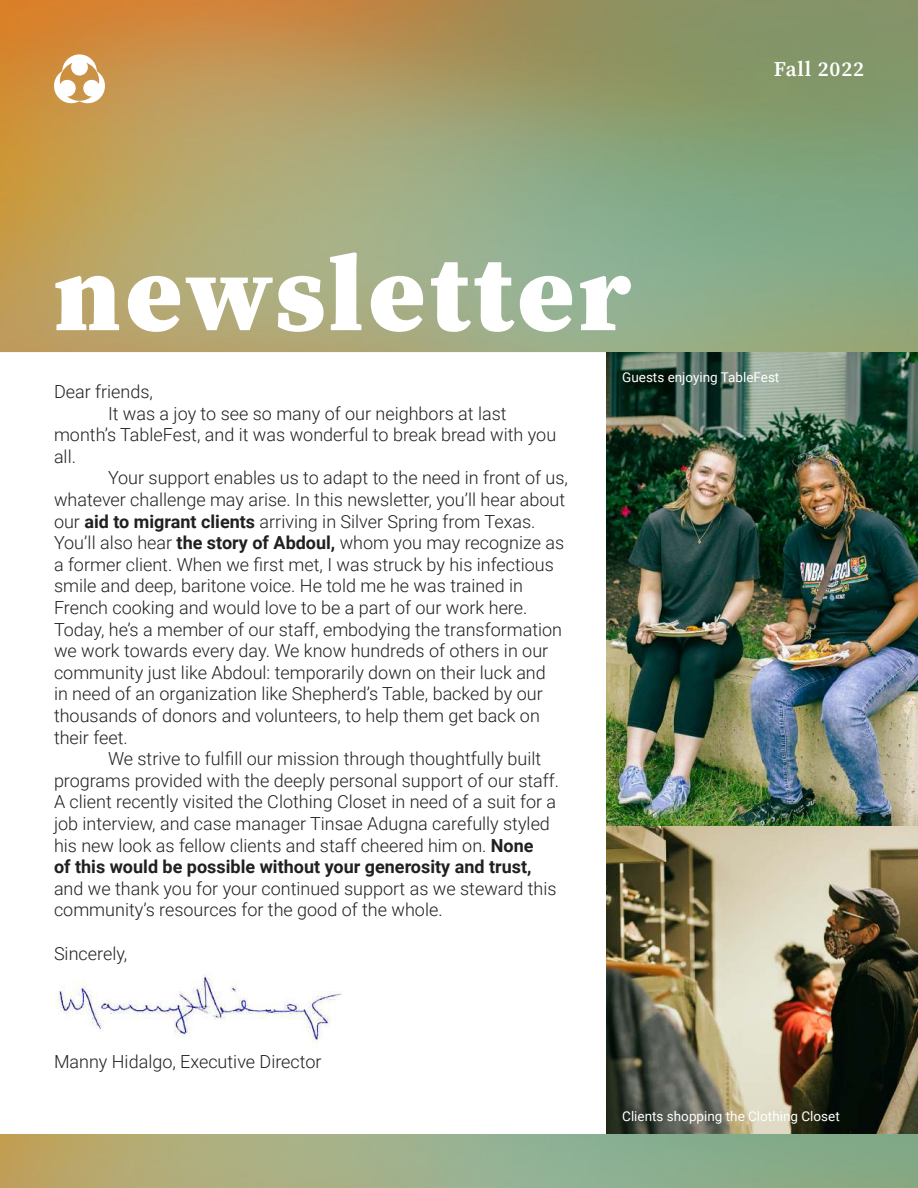
<style>
.page{position:relative;width:918px;height:1188px;background:#fff}
.page>*{position:absolute;margin:0;border:0;box-sizing:border-box;transform-origin:0 0}
.t1{font:108px "Source Serif Variable";letter-spacing:.04em;color:#fff}
.t2{font:21px "Source Serif Variable";letter-spacing:.04em;color:#fff}
.t3{font:300 18px/21.6px "Roboto";color:#221f1f}
.t4{font:700 18px "Roboto";color:#221f1f}
.t5{font:13.5px "Roboto";color:#fff}
.s1{font-weight:700}
</style>
<div class="page">
<img style="left:0;top:0;width:918px;height:352px">
<svg style="left:54px;top:54px;width:51px;height:49px"></svg>
<img style="left:606px;top:825px;width:312px;height:309px">
<img style="left:54px;top:973px;width:288px;height:75px">
<img style="left:0;top:1134px;width:918px;height:54px">
<img style="left:606px;top:352px;width:312px;height:473px">
<h1 class="t1" style="left:54px;top:230px;width:578px">newsletter</h1>
<p class="t2" style="left:774px;top:56px;width:92px">Fall 2022</p>
<p class="t3" style="left:54px;top:382px;width:100px">Dear friends,</p>
<p class="t3" style="left:108px;top:404px;width:400px">It was a joy to see so many of our neighbors at last</p>
<p class="t3" style="left:54px;top:426px;width:504px">month’s TableFest, and it was wonderful to break bread with you</p>
<p class="t3" style="left:54px;top:447px;width:24px">all.</p>
<p class="t3" style="left:108px;top:469px;width:461px">Your support enables us to adapt to the need in front of us,</p>
<p class="t3" style="left:54px;top:490px;width:513px">whatever challenge may arise. In this newsletter, you’ll hear about</p>
<p class="t3" style="left:54px;top:512px;width:483px">our <span class="s1">aid to migrant clients</span> arriving in Silver Spring from Texas.</p>
<p class="t3" style="left:54px;top:534px;width:512px">You’ll also hear <span class="s1">the story of Abdoul,</span> whom you may recognize as</p>
<p class="t3" style="left:54px;top:553px;width:501px">a former client. When we first met, I was struck by his infectious</p>
<p class="t3" style="left:54px;top:577px;width:471px">smile and deep, baritone voice. He told me he was trained in</p>
<p class="t3" style="left:54px;top:598px;width:475px">French cooking and would love to be a part of our work here.</p>
<p class="t3" style="left:54px;top:620px;width:510px">Today, he’s a member of our staff, embodying the transformation</p>
<p class="t3" style="left:54px;top:642px;width:496px">we work towards every day. We know hundreds of others in our</p>
<p class="t3" style="left:54px;top:663px;width:493px">community just like Abdoul: temporarily down on their luck and</p>
<p class="t3" style="left:54px;top:685px;width:490px">in need of an organization like Shepherd’s Table, backed by our</p>
<p class="t3" style="left:54px;top:706px;width:487px">thousands of donors and volunteers, to help them get back on</p>
<p class="t3" style="left:54px;top:728px;width:75px">their feet.</p>
<p class="t3" style="left:108px;top:747px;width:435px">We strive to fulfill our mission through thoughtfully built</p>
<p class="t3" style="left:54px;top:771px;width:507px">programs provided with the deeply personal support of our staff.</p>
<p class="t3" style="left:54px;top:793px;width:504px">A client recently visited the Clothing Closet in need of a suit for a</p>
<p class="t3" style="left:54px;top:814px;width:497px">job interview, and case manager Tinsae Adugna carefully styled</p>
<p class="t3" style="left:54px;top:836px;width:481px">his new look as fellow clients and staff cheered him on. <span class="s1">None</span></p>
<p class="t4" style="left:54px;top:858px;width:479px">of this would be possible without your generosity and trust,</p>
<p class="t3" style="left:54px;top:879px;width:504px">and we thank you for your continued support as we steward this community’s resources for the good of the whole.</p>
<p class="t3" style="left:54px;top:944px;width:75px">Sincerely,</p>
<p class="t3" style="left:54px;top:1052px;width:269px">Manny Hidalgo, Executive Director</p>
<p class="t5" style="left:622px;top:371px;width:159px">Guests enjoying TableFest</p>
<p class="t5" style="left:622px;top:1109px;width:219px">Clients shopping the Clothing Closet</p>
</div>
